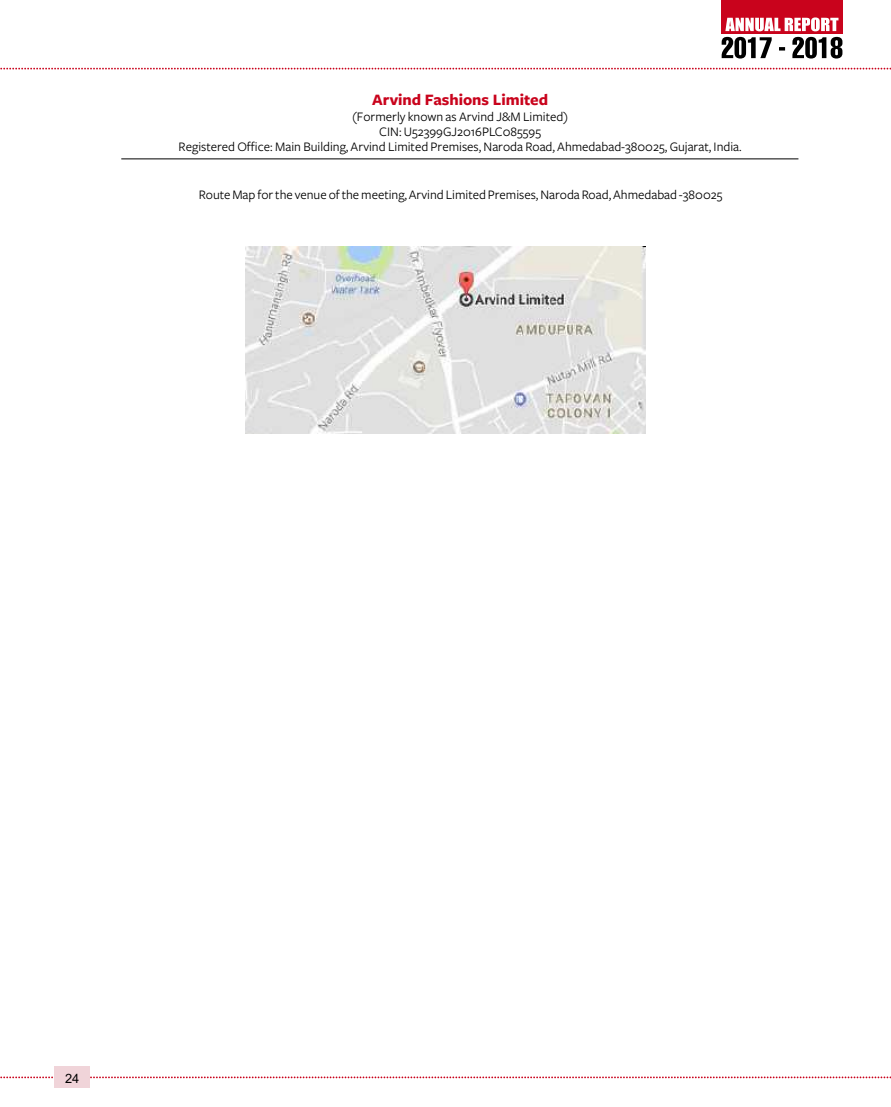
<style>
.page{position:relative;width:891px;height:1107px;background:#fff}
.page>*{position:absolute;margin:0;border:0;box-sizing:border-box;transform-origin:0 0}
.t1{font:700 16.5px "Freight Sans";color:#c9031c}
.t2{font:13.5px/15.1px "Freight Sans";color:#000;text-align:center}
.t3{font:12.9px "Arial";color:#000}
</style>
<div class="page">
<hr style="left:121px;top:159px;width:677px;height:1px;background:#000">
<img style="left:246px;top:246px;width:399px;height:188px">
<svg style="left:0;top:1077px;width:891px;height:1px"></svg>
<svg style="left:0;top:68px;width:891px;height:2px"></svg>
<div style="left:54px;top:1067px;width:36px;height:21px;background:#f0d4d9"></div>
<div style="left:721px;top:0;width:122px;height:33px;background:#c9031c"></div>
<svg style="left:725px;top:17px;width:114px;height:14px"></svg>
<svg style="left:722px;top:37px;width:120px;height:22px"></svg>
<p class="t1" style="left:372px;top:91px;width:178px">Arvind Fashions Limited</p>
<p class="t2" style="left:179px;top:109px;width:565px">(Formerly known as Arvind J&amp;M Limited)<br>CIN: U52399GJ2016PLC085595<br>Registered Office: Main Building, Arvind Limited Premises, Naroda Road, Ahmedabad-380025, Gujarat, India.</p>
<p class="t2" style="left:199px;top:187px;width:525px">Route Map for the venue of the meeting, Arvind Limited Premises, Naroda Road, Ahmedabad -380025</p>
<p class="t3" style="left:65px;top:1074px;width:16px">24</p>
</div>
